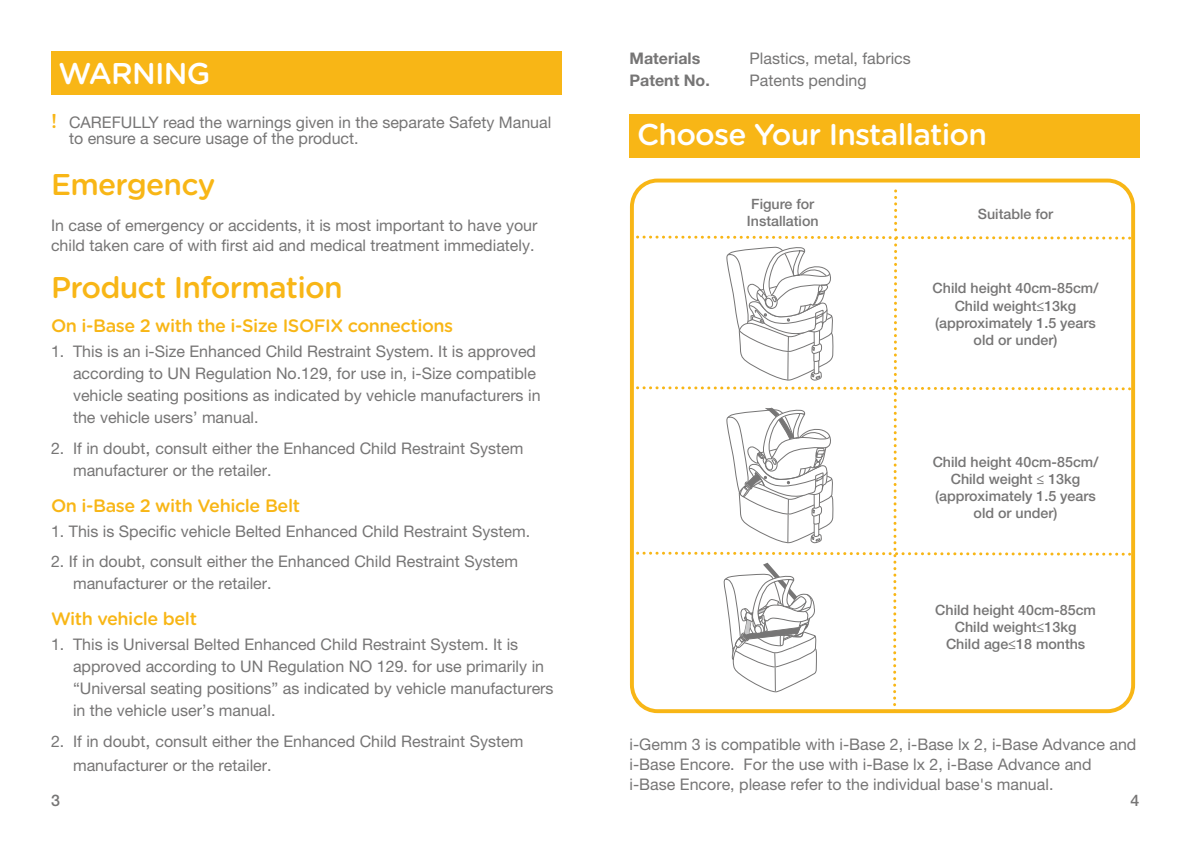
<style>
.page{position:relative;width:1191px;height:842px;background:#fff}
.page>*{position:absolute;margin:0;border:0;box-sizing:border-box;transform-origin:0 0}
.t1{font:500 30px "Gotham Rounded";letter-spacing:-.025em;color:#fff}
.t2{font:500 30px "Gotham Rounded";letter-spacing:-.025em;color:#f8b616}
.t3{font:500 18px "Gotham Rounded";letter-spacing:-.025em;color:#f8b616}
.t4{font:16px/22px "Helvetica Neue LT Std";color:#767575}
.t5{font:700 16px "Helvetica Neue LT Std";color:#767575}
.t6{font:500 16px "Helvetica Neue LT Std";color:#767575}
.t7{font:500 14.2px/17px "Helvetica Neue LT Std";color:#767575;text-align:center}
.s1{font-family:"Gotham Rounded";font-weight:500;font-size:20px;color:#f8b616}
.s2{font-size:18px}
</style>
<div class="page">
<div style="left:51px;top:51px;width:510px;height:44px;background:#f8b616"></div>
<div style="left:629px;top:114px;width:511px;height:44px;background:#f8b616"></div>
<div style="left:630px;top:179px;width:505px;height:534px;border:4px solid #f8b616;border-radius:26px"></div>
<svg style="left:634px;top:186px;width:498px;height:528px"></svg>
<h1 class="t1" style="left:59px;top:52px;width:153px">WARNING</h1>
<p class="t5" style="left:629px;top:49px;width:72px">Materials</p>
<p class="t4" style="left:749px;top:47px;width:163px">Plastics, metal, fabrics</p>
<p class="t5" style="left:629px;top:71px;width:82px">Patent No.</p>
<p class="t4" style="left:749px;top:69px;width:119px">Patents pending</p>
<p class="t4" style="left:69px;top:115px;width:484px;line-height:16px;text-indent:-18px"><span class="s1">!</span> CAREFULLY read the warnings given in the separate Safety Manual to ensure a secure usage of the product.</p>
<h1 class="t2" style="left:51px;top:163px;width:166px">Emergency</h1>
<p class="t4" style="left:51px;top:215px;width:488px;line-height:20px">In case of emergency or accidents, it is most important to have your child taken care of with first aid and medical treatment immediately.</p>
<h1 class="t2" style="left:51px;top:266px;width:293px">Product Information</h1>
<p class="t3" style="left:51px;top:313px;width:404px">On i-Base 2 with the i-Size ISOFIX connections</p>
<p class="t4" style="left:73px;top:340px;width:469px;text-indent:-22px">1. This is an i-Size Enhanced Child Restraint System. It is approved according to UN Regulation No.129, for use in, i-Size compatible vehicle seating positions as indicated by vehicle manufacturers in the vehicle users’ manual.</p>
<p class="t4" style="left:73px;top:437px;width:452px;text-indent:-22px">2. If in doubt<span class="s2">,</span> consult either the Enhanced Child Restraint System manufacturer or the retailer.</p>
<p class="t3" style="left:51px;top:493px;width:250px">On i-Base 2 with Vehicle Belt</p>
<p class="t4" style="left:51px;top:520px;width:480px">1. This is Specific vehicle Belted Enhanced Child Restraint System.</p>
<p class="t4" style="left:73px;top:550px;width:446px;text-indent:-22px">2. If in doubt, consult either the Enhanced Child Restraint System manufacturer or the retailer.</p>
<p class="t3" style="left:51px;top:606px;width:147px">With vehicle belt</p>
<p class="t4" style="left:73px;top:633px;width:482px;text-indent:-22px">1. This is Universal Belted Enhanced Child Restraint System. It is approved according to UN Regulation NO 129. for use primarily in “Universal seating positions” as indicated by vehicle manufacturers in the vehicle user’s manual.</p>
<p class="t4" style="left:73px;top:729px;width:452px;line-height:24px;text-indent:-22px">2. If in doubt<span class="s2">,</span> consult either the Enhanced Child Restraint System manufacturer or the retailer.</p>
<h1 class="t1" style="left:637px;top:113px;width:351px">Choose Your Installation</h1>
<p class="t7" style="left:747px;top:195px;width:73px">Figure for<br>Installation</p>
<p class="t7" style="left:977px;top:205px;width:77px">Suitable for</p>
<p class="t7" style="left:932px;top:280px;width:167px">Child height 40cm-85cm/<br>Child weight≤13kg (approximately 1.5 years old or under)</p>
<p class="t7" style="left:932px;top:453px;width:167px">Child height 40cm-85cm/<br>Child weight ≤ 13kg (approximately 1.5 years old or under)</p>
<p class="t7" style="left:935px;top:601px;width:162px">Child height 40cm-85cm<br>Child weight≤13kg<br>Child age≤18 months</p>
<p class="t4" style="left:629px;top:734px;width:508px;line-height:20px">i-Gemm 3 is compatible with i-Base 2, i-Base lx 2, i-Base Advance and i-Base Encore. For the use with i-Base lx 2, i-Base Advance and i-Base Encore, please refer to the individual base's manual.</p>
<p class="t6" style="left:51px;top:791px;width:10px">3</p>
<p class="t6" style="left:1130px;top:791px;width:10px">4</p>
</div>
